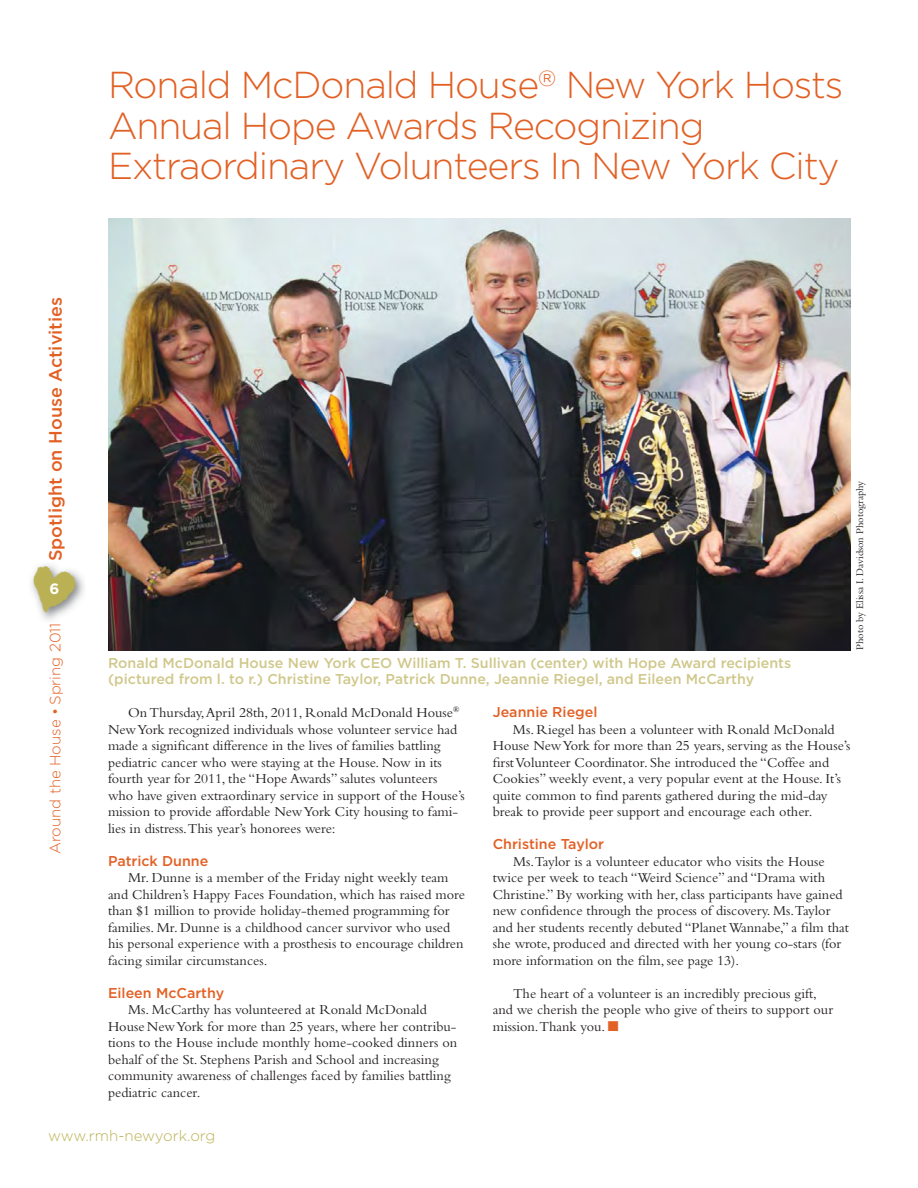
<style>
.page{position:relative;width:918px;height:1188px;background:#fff}
.page>*{position:absolute;margin:0;border:0;box-sizing:border-box;transform-origin:0 0}
.t1{font:300 37.5px/40.5px "Gotham";letter-spacing:-.03em;color:#e26024}
.t2{font:500 18px "Gotham";color:#e26024}
.t3{font:300 15px "Gotham";color:#e26024}
.t4{font:300 15px "Gotham";letter-spacing:-.005em;color:#bbb154}
.t5{font:700 15px "Gotham";color:#fff}
.t6{font:14.25px/16.5px "Bembo";color:#231f20}
.t7{font:500 14.25px/16.5px "Gotham";color:#d0c88b}
.t8{font:500 14.25px "Gotham";color:#e26024}
.t9{font:10.5px "Bembo";color:#231f20}
.s1{color:#e26024}
</style>
<div class="page">
<img style="left:80px;top:576px;width:4px;height:22px">
<img style="left:31px;top:564px;width:49px;height:56px">
<img style="left:108px;top:219px;width:742px;height:431px">
<h1 class="t1" style="left:108px;top:67px;width:737px">Ronald McDonald House<sup>®</sup> New York Hosts<br>Annual Hope Awards Recognizing<br>Extraordinary Volunteers In New York City</h1>
<p class="t2" style="left:49px;top:561px;width:266px;rotate:-90deg">Spotlight on House Activities</p>
<p class="t5" style="left:49px;top:583px;width:11px">6</p>
<p class="t3" style="left:50px;top:854px;width:233px;rotate:-90deg">Around the House • Spring 2011</p>
<p class="t7" style="left:108px;top:655px;width:685px">Ronald McDonald House New York CEO William T. Sullivan (center) with Hope Award recipients (pictured from l. to r.) Christine Taylor, Patrick Dunne, Jeannie Riegel, and Eileen McCarthy</p>
<p class="t9" style="left:856px;top:650px;width:171px;rotate:-90deg">Photo by Elissa I. Davidson Photography</p>
<p class="t6" style="left:108px;top:706px;width:358px;text-indent:20px">On Thursday, April 28th, 2011, Ronald McDonald House<sup>® </sup>New York recognized individuals whose volunteer service had made a significant difference in the lives of families battling pediatric cancer who were staying at the House. Now in its fourth year for 2011, the “Hope Awards” salutes volunteers who have given extraordinary service in support of the House’s mission to provide affordable New York City housing to fami&shy;lies in distress.This year’s honorees were:</p>
<p class="t8" style="left:108px;top:855px;width:102px">Patrick Dunne</p>
<p class="t6" style="left:108px;top:871px;width:358px;text-indent:20px">Mr. Dunne is a member of the Friday night weekly team and Children’s Happy Faces Foundation, which has raised more than $1 million to provide holiday-themed programming for families. Mr. Dunne is a childhood cancer survivor who used his personal experience with a prosthesis to encourage children facing similar circumstances.</p>
<p class="t8" style="left:108px;top:987px;width:118px">Eileen McCarthy</p>
<p class="t6" style="left:108px;top:1003px;width:351px;text-indent:20px">Ms. McCarthy has volunteered at Ronald McDonald House New York for more than 25 years, where her contribu&shy;tions to the House include monthly home-cooked dinners on behalf of the St. Stephens Parish and School and increasing community awareness of challenges faced by families battling pediatric cancer.</p>
<p class="t8" style="left:493px;top:707px;width:106px">Jeannie Riegel</p>
<p class="t6" style="left:493px;top:722px;width:359px;text-indent:20px">Ms. Riegel has been a volunteer with Ronald McDonald House New York for more than 25 years, serving as the House’s first Volunteer Coordinator. She introduced the “Coffee and Cookies” weekly event, a very popular event at the House. It’s quite common to find parents gathered during the mid-day break to provide peer support and encourage each other.</p>
<p class="t8" style="left:493px;top:839px;width:113px">Christine Taylor</p>
<p class="t6" style="left:493px;top:854px;width:358px;text-indent:20px">Ms.Taylor is a volunteer educator who visits the House twice per week to teach “Weird Science” and “Drama with Christine.” By working with her, class participants have gained new confidence through the process of discovery. Ms.Taylor and her students recently debuted “Planet Wannabe,” a film that she wrote, produced and directed with her young co-stars (for more information on the film, see page 13).</p>
<p class="t6" style="left:493px;top:986px;width:342px;text-indent:20px">The heart of a volunteer is an incredibly precious gift, and we cherish the people who give of theirs to support our mission.Thank you. <span class="s1">■</span></p>
<p class="t4" style="left:48px;top:1130px;width:169px">www.rmh-newyork.org</p>
</div>
